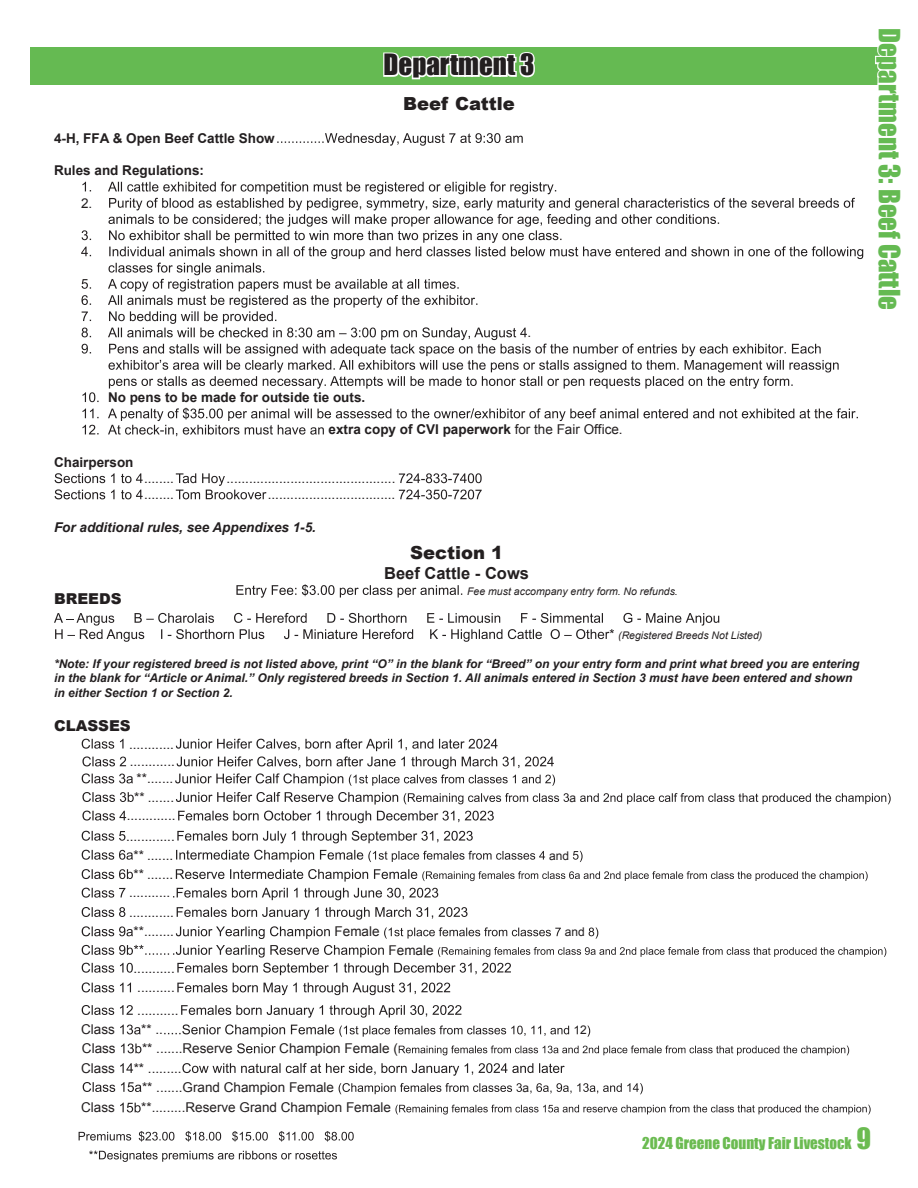
<style>
.page{position:relative;width:918px;height:1188px;background:#fff}
.page>*{position:absolute;margin:0;border:0;box-sizing:border-box;transform-origin:0 0}
.t1{font:27px "Impact";color:#65ba52}
.t2{font:27px "Impact";color:#231f20}
.t3{font:900 18px "Arial";color:#231f20}
.t4{font:700 16.5px "Arial";color:#231f20}
.t5{font:15px "Impact";color:#6bbb51}
.t6{font:900 15px "Arial";color:#231f20}
.t7{font:13.5px/19px "Arial";color:#231f20;text-align:center}
.t8{font:700 13.5px "Arial";color:#231f20}
.t9{font:italic 700 13.5px "Arial";color:#231f20}
.t10{font:italic 700 12px/14.4px "Arial";color:#231f20}
.t11{font:12px "Arial";color:#231f20}
.t12{font:italic 10.5px "Arial";color:#231f20}
.s1{font-weight:400}
.s2{font-size:27px}
</style>
<div class="page">
<div style="left:30px;top:47px;width:858px;height:37px;background:#65ba52"></div>
<svg style="left:874px;top:47px;width:15px;height:38px"></svg>
<svg style="left:383px;top:52px;width:152px;height:28px"></svg>
<svg style="left:277px;top:133px;width:246px;height:13px"></svg>
<svg style="left:82px;top:182px;width:9px;height:9px"></svg>
<svg style="left:82px;top:230px;width:9px;height:10px"></svg>
<svg style="left:81px;top:247px;width:10px;height:9px"></svg>
<svg style="left:82px;top:279px;width:9px;height:10px"></svg>
<svg style="left:82px;top:295px;width:9px;height:10px"></svg>
<svg style="left:82px;top:312px;width:9px;height:9px"></svg>
<svg style="left:82px;top:328px;width:9px;height:9px"></svg>
<svg style="left:82px;top:344px;width:9px;height:10px"></svg>
<svg style="left:108px;top:182px;width:755px;height:207px"></svg>
<svg style="left:82px;top:392px;width:17px;height:10px"></svg>
<svg style="left:82px;top:409px;width:17px;height:9px"></svg>
<svg style="left:82px;top:425px;width:17px;height:9px"></svg>
<svg style="left:108px;top:408px;width:750px;height:28px"></svg>
<svg style="left:55px;top:473px;width:88px;height:10px"></svg>
<svg style="left:399px;top:473px;width:83px;height:10px"></svg>
<svg style="left:55px;top:489px;width:88px;height:10px"></svg>
<svg style="left:176px;top:473px;width:90px;height:26px"></svg>
<svg style="left:399px;top:490px;width:83px;height:9px"></svg>
<svg style="left:236px;top:584px;width:226px;height:14px"></svg>
<svg style="left:583px;top:613px;width:20px;height:10px"></svg>
<svg style="left:623px;top:613px;width:96px;height:13px"></svg>
<svg style="left:54px;top:613px;width:520px;height:29px"></svg>
<svg style="left:551px;top:629px;width:63px;height:10px"></svg>
<svg style="left:82px;top:739px;width:42px;height:10px"></svg>
<svg style="left:82px;top:756px;width:44px;height:10px"></svg>
<svg style="left:82px;top:773px;width:51px;height:10px"></svg>
<svg style="left:175px;top:739px;width:380px;height:47px"></svg>
<svg style="left:82px;top:792px;width:52px;height:10px"></svg>
<svg style="left:176px;top:792px;width:222px;height:13px"></svg>
<svg style="left:404px;top:793px;width:165px;height:11px"></svg>
<svg style="left:580px;top:793px;width:311px;height:11px"></svg>
<svg style="left:82px;top:811px;width:44px;height:10px"></svg>
<svg style="left:178px;top:811px;width:316px;height:12px"></svg>
<svg style="left:82px;top:831px;width:43px;height:10px"></svg>
<svg style="left:177px;top:831px;width:296px;height:12px"></svg>
<svg style="left:82px;top:850px;width:51px;height:10px"></svg>
<svg style="left:176px;top:850px;width:369px;height:12px"></svg>
<svg style="left:573px;top:851px;width:10px;height:11px"></svg>
<svg style="left:82px;top:869px;width:51px;height:10px"></svg>
<svg style="left:176px;top:869px;width:692px;height:13px"></svg>
<svg style="left:82px;top:888px;width:43px;height:10px"></svg>
<svg style="left:173px;top:888px;width:265px;height:12px"></svg>
<svg style="left:82px;top:907px;width:43px;height:10px"></svg>
<svg style="left:177px;top:907px;width:291px;height:13px"></svg>
<svg style="left:82px;top:926px;width:51px;height:10px"></svg>
<svg style="left:176px;top:926px;width:154px;height:13px"></svg>
<svg style="left:384px;top:927px;width:177px;height:12px"></svg>
<svg style="left:589px;top:927px;width:9px;height:12px"></svg>
<svg style="left:82px;top:945px;width:804px;height:30px"></svg>
<svg style="left:82px;top:982px;width:32px;height:10px"></svg>
<svg style="left:120px;top:983px;width:11px;height:9px"></svg>
<svg style="left:177px;top:983px;width:273px;height:12px"></svg>
<svg style="left:82px;top:1005px;width:32px;height:10px"></svg>
<svg style="left:120px;top:1005px;width:13px;height:10px"></svg>
<svg style="left:181px;top:1005px;width:280px;height:13px"></svg>
<svg style="left:79px;top:1131px;width:275px;height:11px"></svg>
<svg style="left:89px;top:1151px;width:248px;height:11px"></svg>
<svg style="left:120px;top:1025px;width:21px;height:9px"></svg>
<svg style="left:164px;top:1024px;width:414px;height:13px"></svg>
<svg style="left:587px;top:1026px;width:3px;height:11px"></svg>
<svg style="left:121px;top:1043px;width:20px;height:10px"></svg>
<svg style="left:237px;top:1043px;width:39px;height:10px"></svg>
<svg style="left:399px;top:1046px;width:450px;height:9px"></svg>
<svg style="left:120px;top:1063px;width:13px;height:10px"></svg>
<svg style="left:182px;top:1063px;width:383px;height:13px"></svg>
<svg style="left:83px;top:1082px;width:58px;height:10px"></svg>
<svg style="left:339px;top:1083px;width:183px;height:11px"></svg>
<svg style="left:530px;top:1083px;width:113px;height:11px"></svg>
<svg style="left:120px;top:1103px;width:21px;height:9px"></svg>
<svg style="left:395px;top:1105px;width:476px;height:10px"></svg>
<p class="t8" style="left:54px;top:129px;width:222px">4-H, FFA &amp; Open Beef Cattle Show</p>
<p class="t8" style="left:54px;top:162px;width:152px">Rules and Regulations:</p>
<p class="t7" style="left:81px;top:194px;width:13px">2.</p>
<h1 class="t2" style="left:384px;top:44px;width:152px">Department 3</h1>
<h2 class="t3" style="left:403px;top:91px;width:113px">Beef Cattle</h2>
<p class="t7" style="left:528px;top:323px;width:5px">.</p>
<h1 class="t1" style="left:911px;top:28px;width:284px;rotate:90deg">Department 3: Beef Cattle</h1>
<p class="t8" style="left:108px;top:388px;width:259px">No pens to be made for outside tie outs.</p>
<p class="t8" style="left:329px;top:421px;width:296px">extra copy of CVI paperwork <span class="s1">for the Fair Office.</span></p>
<p class="t8" style="left:54px;top:453px;width:81px">Chairperson</p>
<p class="t7" style="left:144px;top:469px;width:32px">........</p>
<p class="t7" style="left:227px;top:469px;width:170px">.............................................</p>
<p class="t7" style="left:144px;top:485px;width:32px">........</p>
<p class="t7" style="left:268px;top:485px;width:129px">..................................</p>
<p class="t9" style="left:54px;top:518px;width:264px">For additional rules, see Appendixes 1-5.</p>
<h2 class="t3" style="left:410px;top:539px;width:95px">Section 1</h2>
<p class="t4" style="left:384px;top:562px;width:146px">Beef Cattle - Cows</p>
<p class="t12" style="left:467px;top:584px;width:212px">Fee must accompany entry form. No refunds.</p>
<p class="t6" style="left:54px;top:588px;width:69px">BREEDS</p>
<p class="t7" style="left:575px;top:609px;width:9px">e</p>
<p class="t12" style="left:618px;top:628px;width:146px">(Registered Breeds Not Listed)</p>
<p class="t10" style="left:54px;top:657px;width:807px">*Note: If your registered breed is not listed above, print “O” in the blank for “Breed” on your entry form and print what breed you are entering in the blank for “Article or Animal.” Only registered breeds in Section 1. All animals entered in Section 3 must have been entered and shown in either Section 1 or Section 2.</p>
<p class="t6" style="left:54px;top:714px;width:78px">CLASSES</p>
<p class="t7" style="left:129px;top:735px;width:47px;line-height:17.4px">............ ............ **.......</p>
<p class="t7" style="left:134px;top:788px;width:41px">** .......</p>
<p class="t11" style="left:570px;top:790px;width:8px">a</p>
<p class="t7" style="left:126px;top:806px;width:51px;line-height:19.5px">............. ............. ** .......</p>
<p class="t11" style="left:549px;top:847px;width:22px">and</p>
<p class="t7" style="left:129px;top:865px;width:47px">** ....... ........... ............ **........</p>
<p class="t7" style="left:134px;top:958px;width:43px;line-height:19.8px;text-align:left">........... ..........</p>
<p class="t7" style="left:137px;top:1001px;width:43px">...........</p>
<p class="t7" style="left:335px;top:922px;width:47px">Female</p>
<p class="t11" style="left:565px;top:924px;width:22px">and</p>
<p class="t7" style="left:389px;top:941px;width:47px">Female</p>
<p class="t7" style="left:81px;top:1020px;width:35px">Class</p>
<p class="t7" style="left:141px;top:1020px;width:23px">** ..</p>
<p class="t11" style="left:580px;top:1022px;width:8px">2</p>
<p class="t7" style="left:82px;top:1039px;width:35px">Class</p>
<p class="t7" style="left:142px;top:1039px;width:92px">** .......Reserve</p>
<p class="t7" style="left:279px;top:1039px;width:120px">Champion Female (</p>
<p class="t7" style="left:81px;top:1059px;width:35px">Class</p>
<p class="t7" style="left:142px;top:1059px;width:194px;text-align:left;text-indent:-8px">** .........<br>** .......Grand Champion Female</p>
<p class="t11" style="left:523px;top:1080px;width:8px">a</p>
<p class="t7" style="left:81px;top:1098px;width:35px">Class</p>
<p class="t7" style="left:141px;top:1098px;width:251px">**.........Reserve Grand Champion Female</p>
<p class="t5" style="left:642px;top:1131px;width:230px">2024 Greene County Fair Livestock <span class="s2">9</span></p>
</div>
